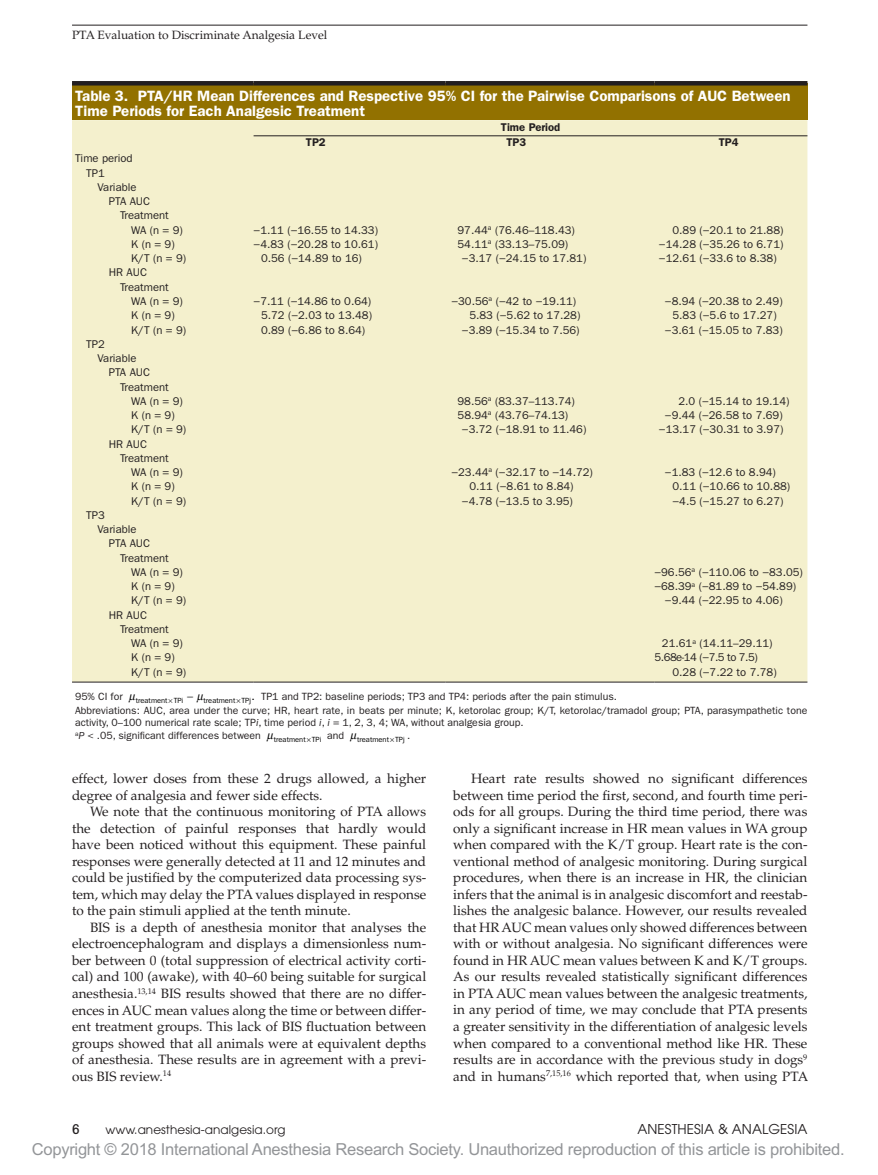
<style>
.page{position:relative;width:878px;height:1175px;background:#fff}
.page>*{position:absolute;margin:0;border:0;box-sizing:border-box;transform-origin:0 0}
.t1{font:16.5px "Arial MT Std";letter-spacing:-.015em;color:#939598}
.t2{font:600 15px/15px "ITC Franklin Gothic Std";color:#fff}
.t3{font:13.5px/16.5px "Palatino LT Std";color:#231f20;text-align:justify}
.t4{font:13.5px "Avant Garde";letter-spacing:.005em;color:#231f20}
.t5{font:500 condensed 13.5px "Avant Garde";color:#231f20}
.t6{font:12px "Palatino LT Std";color:#231f20}
.t7{font:12px "Avant Garde";letter-spacing:.005em;color:#231f20}
.t8{font:11.25px/14.2px "ITC Franklin Gothic Std";color:#231f20}
.t9{font:600 11.25px "ITC Franklin Gothic Std";color:#231f20}
.t10{font:10.5px/13.5px "ITC Franklin Gothic Std";color:#231f20}
.s1{color:#000}
.s2{font-size:11.25px;color:#000}
.s3{font-style:italic}
</style>
<div class="page">
<hr style="left:72px;top:25px;width:735px;height:1px;background:#231f20">
<div style="left:72px;top:83px;width:735px;height:37px;background:#927100"></div>
<div style="left:72px;top:120px;width:735px;height:561px;background:#f4f0cd"></div>
<div style="left:72px;top:81px;width:181px;height:5px;background:#231f20"></div>
<div style="left:253px;top:81px;width:192px;height:5px;background:#231f20"></div>
<div style="left:445px;top:81px;width:209px;height:5px;background:#231f20"></div>
<div style="left:654px;top:81px;width:153px;height:5px;background:#231f20"></div>
<hr style="left:72px;top:681px;width:181px;height:1px;background:#231f20">
<hr style="left:654px;top:681px;width:153px;height:1px;background:#231f20">
<hr style="left:253px;top:681px;width:192px;height:1px;background:#231f20">
<hr style="left:445px;top:681px;width:209px;height:1px;background:#231f20">
<hr style="left:253px;top:135px;width:554px;height:1px;background:#231f20">
<p class="t6" style="left:72px;top:28px;width:257px">PTA Evaluation to Discriminate Analgesia Level</p>
<p class="t2" style="left:75px;top:88px;width:717px">Table 3. PTA/HR Mean Differences and Respective 95% CI for the Pairwise Comparisons of AUC Between<br>Time Periods for Each Analgesic Treatment</p>
<p class="t9" style="left:500px;top:120px;width:61px">Time Period</p>
<p class="t9" style="left:306px;top:135px;width:21px">TP2</p>
<p class="t9" style="left:506px;top:135px;width:21px">TP3</p>
<p class="t9" style="left:718px;top:135px;width:21px">TP4</p>
<p class="t8" style="left:86px;top:152px;width:48px;text-indent:-11px">Time period<br>TP1</p>
<p class="t8" style="left:97px;top:180px;width:41px">Variable</p>
<p class="t8" style="left:109px;top:194px;width:43px">PTA AUC</p>
<p class="t8" style="left:120px;top:209px;width:50px">Treatment</p>
<p class="t8" style="left:131px;top:223px;width:53px">WA (n = 9)</p>
<p class="t8" style="left:253px;top:223px;width:126px">−1.11 (−16.55 to 14.33)</p>
<p class="t8" style="left:457px;top:223px;width:119px">97.44<sup>a</sup> (76.46–118.43)</p>
<p class="t8" style="left:672px;top:223px;width:112px">0.89 (−20.1 to 21.88)</p>
<p class="t8" style="left:131px;top:237px;width:45px">K (n = 9)</p>
<p class="t8" style="left:253px;top:237px;width:126px">−4.83 (−20.28 to 10.61)</p>
<p class="t8" style="left:457px;top:237px;width:112px">54.11<sup>a</sup> (33.13–75.09)</p>
<p class="t8" style="left:659px;top:237px;width:126px">−14.28 (−35.26 to 6.71)</p>
<p class="t8" style="left:131px;top:251px;width:56px">K/T (n = 9)</p>
<p class="t8" style="left:261px;top:251px;width:102px">0.56 (−14.89 to 16)</p>
<p class="t8" style="left:462px;top:251px;width:126px">−3.17 (−24.15 to 17.81)</p>
<p class="t8" style="left:659px;top:251px;width:119px">−12.61 (−33.6 to 8.38)</p>
<p class="t8" style="left:109px;top:266px;width:40px">HR AUC</p>
<p class="t8" style="left:120px;top:280px;width:50px">Treatment</p>
<p class="t8" style="left:131px;top:294px;width:53px">WA (n = 9)</p>
<p class="t8" style="left:253px;top:294px;width:119px">−7.11 (−14.86 to 0.64)</p>
<p class="t8" style="left:451px;top:294px;width:126px">−30.56<sup>a</sup> (−42 to −19.11)</p>
<p class="t8" style="left:665px;top:294px;width:119px">−8.94 (−20.38 to 2.49)</p>
<p class="t8" style="left:131px;top:308px;width:45px">K (n = 9)</p>
<p class="t8" style="left:261px;top:308px;width:112px">5.72 (−2.03 to 13.48)</p>
<p class="t8" style="left:469px;top:308px;width:112px">5.83 (−5.62 to 17.28)</p>
<p class="t8" style="left:672px;top:308px;width:106px">5.83 (−5.6 to 17.27)</p>
<p class="t8" style="left:131px;top:323px;width:56px">K/T (n = 9)</p>
<p class="t8" style="left:261px;top:323px;width:106px">0.89 (−6.86 to 8.64)</p>
<p class="t8" style="left:462px;top:323px;width:119px">−3.89 (−15.34 to 7.56)</p>
<p class="t8" style="left:665px;top:323px;width:119px">−3.61 (−15.05 to 7.83)</p>
<p class="t8" style="left:86px;top:337px;width:20px">TP2</p>
<p class="t8" style="left:97px;top:351px;width:41px">Variable</p>
<p class="t8" style="left:109px;top:365px;width:43px">PTA AUC</p>
<p class="t8" style="left:120px;top:380px;width:50px">Treatment</p>
<p class="t8" style="left:131px;top:394px;width:53px">WA (n = 9)</p>
<p class="t8" style="left:457px;top:394px;width:119px">98.56<sup>a</sup> (83.37–113.74)</p>
<p class="t8" style="left:678px;top:394px;width:112px">2.0 (−15.14 to 19.14)</p>
<p class="t8" style="left:131px;top:408px;width:45px">K (n = 9)</p>
<p class="t8" style="left:457px;top:408px;width:112px">58.94<sup>a</sup> (43.76–74.13)</p>
<p class="t8" style="left:665px;top:408px;width:119px">−9.44 (−26.58 to 7.69)</p>
<p class="t8" style="left:131px;top:422px;width:56px">K/T (n = 9)</p>
<p class="t8" style="left:462px;top:422px;width:126px">−3.72 (−18.91 to 11.46)</p>
<p class="t8" style="left:659px;top:422px;width:126px">−13.17 (−30.31 to 3.97)</p>
<p class="t8" style="left:109px;top:437px;width:40px">HR AUC</p>
<p class="t8" style="left:120px;top:451px;width:50px">Treatment</p>
<p class="t8" style="left:131px;top:465px;width:53px">WA (n = 9)</p>
<p class="t8" style="left:451px;top:465px;width:143px">−23.44<sup>a</sup> (−32.17 to −14.72)</p>
<p class="t8" style="left:665px;top:465px;width:112px">−1.83 (−12.6 to 8.94)</p>
<p class="t8" style="left:131px;top:479px;width:45px">K (n = 9)</p>
<p class="t8" style="left:469px;top:479px;width:106px">0.11 (−8.61 to 8.84)</p>
<p class="t8" style="left:672px;top:479px;width:119px">0.11 (−10.66 to 10.88)</p>
<p class="t8" style="left:131px;top:494px;width:56px">K/T (n = 9)</p>
<p class="t8" style="left:462px;top:494px;width:112px">−4.78 (−13.5 to 3.95)</p>
<p class="t8" style="left:672px;top:494px;width:112px">−4.5 (−15.27 to 6.27)</p>
<p class="t8" style="left:86px;top:508px;width:20px">TP3</p>
<p class="t8" style="left:97px;top:522px;width:41px">Variable</p>
<p class="t8" style="left:109px;top:536px;width:43px">PTA AUC</p>
<p class="t8" style="left:120px;top:551px;width:50px">Treatment</p>
<p class="t8" style="left:131px;top:565px;width:53px">WA (n = 9)</p>
<p class="t8" style="left:654px;top:565px;width:150px">−96.56<sup>a</sup> (−110.06 to −83.05)</p>
<p class="t8" style="left:131px;top:579px;width:45px">K (n = 9)</p>
<p class="t8" style="left:654px;top:579px;width:143px">−68.39<sup>a</sup> (−81.89 to −54.89)</p>
<p class="t8" style="left:131px;top:593px;width:56px">K/T (n = 9)</p>
<p class="t8" style="left:665px;top:593px;width:119px">−9.44 (−22.95 to 4.06)</p>
<p class="t8" style="left:109px;top:608px;width:40px">HR AUC</p>
<p class="t8" style="left:120px;top:622px;width:50px">Treatment</p>
<p class="t8" style="left:131px;top:636px;width:53px">WA (n = 9)</p>
<p class="t8" style="left:662px;top:636px;width:112px">21.61<sup>a</sup> (14.11–29.11)</p>
<p class="t8" style="left:131px;top:650px;width:45px">K (n = 9)</p>
<p class="t8" style="left:654px;top:650px;width:105px">5.68e-14 (−7.5 to 7.5)</p>
<p class="t8" style="left:131px;top:665px;width:56px">K/T (n = 9)</p>
<p class="t8" style="left:672px;top:665px;width:106px">0.28 (−7.22 to 7.78)</p>
<p class="t10" style="left:75px;top:690px;width:733px">95% CI for <sub>treatment</sub> <sub>TPi</sub> <span class="s1">−</span> <sub>treatment</sub> <sub>TPj</sub><span class="s2">.</span> TP1 and TP2: baseline periods; TP3 and TP4: periods after the pain stimulus.<br>Abbreviations: AUC, area under the curve; HR, heart rate, in beats per minute; K, ketorolac group; K/T, ketorolac/tramadol group; PTA, parasympathetic tone</p>
<p class="t10" style="left:75px;top:715px;width:450px">activity, 0–100 numerical rate scale; TP<span class="s3">i</span>, time period <span class="s3">i</span>, <span class="s3">i</span> = 1, 2, 3, 4; WA, without analgesia group. <sup>a</sup><span class="s3">P</span> &lt; .05, significant differences between <sub>treatment</sub> <sub>TPi</sub> and <sub>treatment</sub> <sub>TPj</sub> .</p>
<p class="t3" style="left:72px;top:771px;width:355px">effect, lower doses from these 2 drugs allowed, a higher degree of analgesia and fewer side effects.</p>
<p class="t3" style="left:72px;top:804px;width:356px;text-indent:18px">We note that the continuous monitoring of PTA allows the detection of painful responses that hardly would have been noticed without this equipment. These painful responses were generally detected at 11 and 12 minutes and could be justified by the computerized data processing sys&shy;tem, which may delay the PTA values displayed in response to the pain stimuli applied at the tenth minute.</p>
<p class="t3" style="left:72px;top:919px;width:356px;text-indent:18px">BIS is a depth of anesthesia monitor that analyses the electroencephalogram and displays a dimensionless num&shy;ber between 0 (total suppression of electrical activity corti&shy;cal) and 100 (awake), with 40–60 being suitable for surgical anesthesia.<sup>13,14</sup> BIS results showed that there are no differ&shy;ences in AUC mean values along the time or between differ&shy;ent treatment groups. This lack of BIS fluctuation between groups showed that all animals were at equivalent depths of anesthesia. These results are in agreement with a previ&shy;ous BIS review.<sup>14</sup></p>
<p class="t3" style="left:453px;top:771px;width:356px;text-indent:18px">Heart rate results showed no significant differences between time period the first, second, and fourth time peri&shy;ods for all groups. During the third time period, there was only a significant increase in HR mean values in WA group when compared with the K/T group. Heart rate is the con&shy;ventional method of analgesic monitoring. During surgical procedures, when there is an increase in HR, the clinician infers that the animal is in analgesic discomfort and reestab&shy;lishes the analgesic balance. However, our results revealed that HR AUC mean values only showed differences between with or without analgesia. No significant differences were found in HR AUC mean values between K and K/T groups.<br>As our results revealed statistically significant differences in PTA AUC mean values between the analgesic treatments, in any period of time, we may conclude that PTA presents a greater sensitivity in the differentiation of analgesic levels when compared to a conventional method like HR. These results are in accordance with the previous study in dogs<sup>9 </sup>and in humans<sup>7,15,16</sup> which reported that, when using PTA</p>
<p class="t5" style="left:72px;top:1121px;width:9px">6</p>
<p class="t7" style="left:105px;top:1123px;width:182px">www.anesthesia-analgesia.org</p>
<p class="t4" style="left:637px;top:1121px;width:171px">ANESTHESIA &amp; ANALGESIA</p>
<p class="t1" style="left:32px;top:1140px;width:814px">Copyright © 2018 International Anesthesia Research Society. Unauthorized reproduction of this article is prohibited.</p>
</div>
